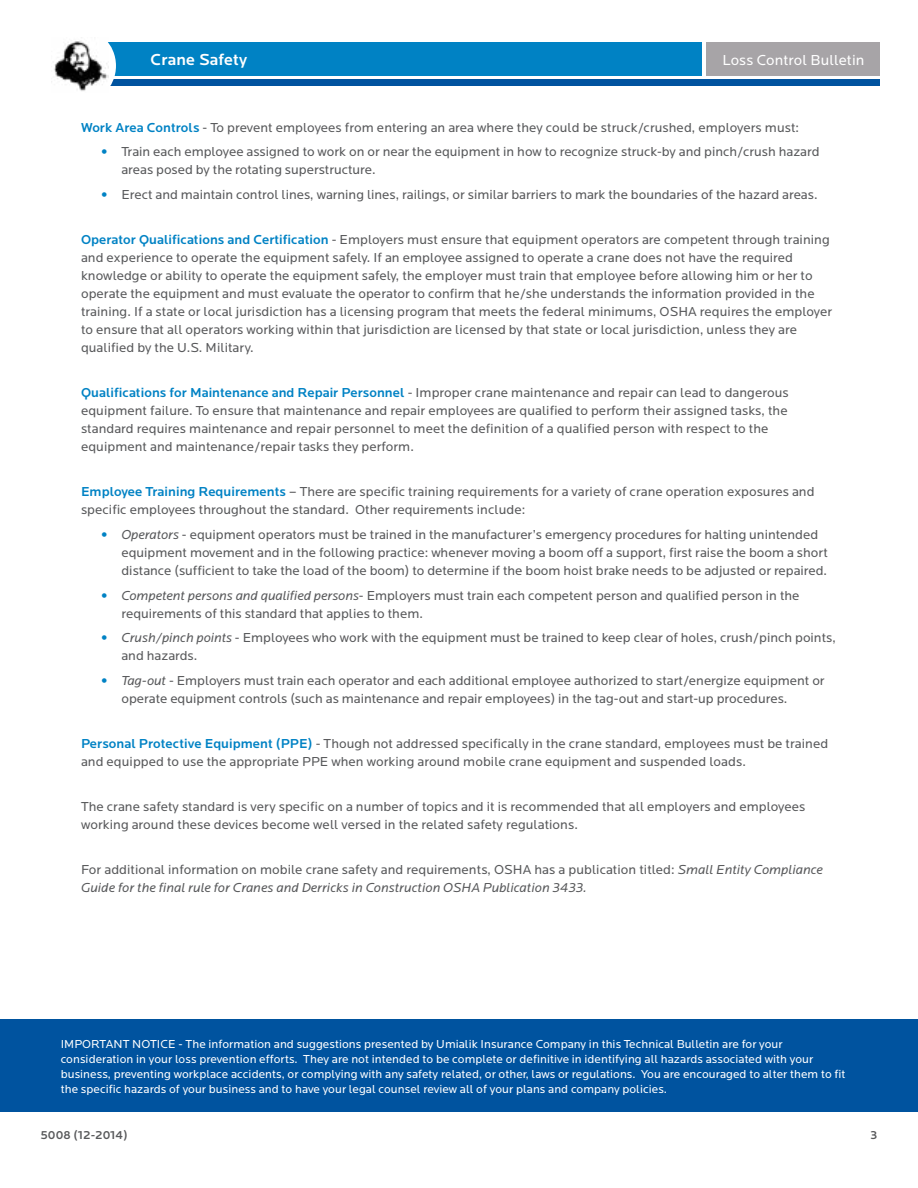
<style>
.page{position:relative;width:918px;height:1188px;background:#fff}
.page>*{position:absolute;margin:0;border:0;box-sizing:border-box;transform-origin:0 0}
.t1{font:500 16.5px "Locator";letter-spacing:.01em;color:#fff}
.t2{font:15px "Locator";letter-spacing:.01em;color:#fff}
.t3{font:13.5px/18px "Locator";letter-spacing:.005em;color:#58595b}
.t4{font:italic 13.5px/18px "Locator";letter-spacing:.005em;color:#58595b}
.t5{font:12px/15px "Locator";letter-spacing:.005em;color:#fff}
.t6{font:500 12px "Locator";letter-spacing:.005em;color:#58595b}
.s1{font-weight:500;color:#0082c4}
.s2{font-weight:700;font-size:21px;color:#0082c4}
.s3{font-style:italic}
.s4{font-style:normal}
</style>
<div class="page">
<div style="left:0;top:1019px;width:918px;height:93px;background:#00539f"></div>
<div style="left:706px;top:42px;width:174px;height:34px;background:#a7a4a7"></div>
<div style="left:97px;top:42px;width:605px;height:34px;background:#0082c4"></div>
<div style="left:97px;top:79px;width:783px;height:7px;background:#00539f"></div>
<div style="left:38px;top:27px;width:78px;height:78px;background:#fff;border-radius:50%"></div>
<img style="left:51px;top:37px;width:57px;height:54px">
<p class="t1" style="left:151px;top:51px;width:98px">Crane Safety</p>
<p class="t2" style="left:723px;top:52px;width:143px">Loss Control Bulletin</p>
<p class="t3" style="left:81px;top:119px;width:720px"><span class="s1">Work Area Controls</span> - To prevent employees from entering an area where they could be struck/crushed, employers must:</p>
<p class="t3" style="left:122px;top:143px;width:700px;text-indent:-20px"><span class="s2">•</span> Train each employee assigned to work on or near the equipment in how to recognize struck-by and pinch/crush hazard areas posed by the rotating superstructure.</p>
<p class="t3" style="left:101px;top:186px;width:718px"><span class="s2">•</span> Erect and maintain control lines, warning lines, railings, or similar barriers to mark the boundaries of the hazard areas.</p>
<p class="t3" style="left:81px;top:231px;width:753px"><span class="s1">Operator Qualifications and Certification</span> - Employers must ensure that equipment operators are competent through training and experience to operate the equipment safely. If an employee assigned to operate a crane does not have the required knowledge or ability to operate the equipment safely, the employer must train that employee before allowing him or her to operate the equipment and must evaluate the operator to confirm that he/she understands the information provided in the training. If a state or local jurisdiction has a licensing program that meets the federal minimums, OSHA requires the employer to ensure that all operators working within that jurisdiction are licensed by that state or local jurisdiction, unless they are qualified by the U.S. Military.</p>
<p class="t3" style="left:81px;top:384px;width:709px"><span class="s1">Qualifications for Maintenance and Repair Personnel</span> - Improper crane maintenance and repair can lead to dangerous equipment failure. To ensure that maintenance and repair employees are qualified to perform their assigned tasks, the standard requires maintenance and repair personnel to meet the definition of a qualified person with respect to the equipment and maintenance/repair tasks they perform.</p>
<p class="t3" style="left:81px;top:483px;width:735px"><span class="s1">Employee Training Requirements</span> – There are specific training requirements for a variety of crane operation exposures and specific employees throughout the standard. Other requirements include:</p>
<p class="t3" style="left:122px;top:526px;width:708px;text-indent:-20px"><span class="s2">•</span> <span class="s3">Operators</span> - equipment operators must be trained in the manufacturer’s emergency procedures for halting unintended equipment movement and in the following practice: whenever moving a boom off a support, first raise the boom a short distance (sufficient to take the load of the boom) to determine if the boom hoist brake needs to be adjusted or repaired.</p>
<p class="t3" style="left:122px;top:587px;width:680px;text-indent:-20px"><span class="s2">•</span> <span class="s3">Competent persons and qualified persons</span>- Employers must train each competent person and qualified person in the requirements of this standard that applies to them.</p>
<p class="t3" style="left:122px;top:629px;width:716px;text-indent:-20px"><span class="s2">•</span> <span class="s3">Crush/pinch points</span> - Employees who work with the equipment must be trained to keep clear of holes, crush/pinch points, and hazards.</p>
<p class="t3" style="left:122px;top:672px;width:705px;text-indent:-20px"><span class="s2">•</span> <span class="s3">Tag-out</span> - Employers must train each operator and each additional employee authorized to start/energize equipment or operate equipment controls (such as maintenance and repair employees) in the tag-out and start-up procedures.</p>
<p class="t3" style="left:81px;top:735px;width:749px"><span class="s1">Personal Protective Equipment (PPE)</span> - Though not addressed specifically in the crane standard, employees must be trained and equipped to use the appropriate PPE when working around mobile crane equipment and suspended loads.</p>
<p class="t3" style="left:81px;top:798px;width:726px">The crane safety standard is very specific on a number of topics and it is recommended that all employers and employees working around these devices become well versed in the related safety regulations.</p>
<p class="t4" style="left:81px;top:861px;width:743px"><span class="s4">For additional information on mobile crane safety and requirements, OSHA has a publication titled:</span> Small Entity Compliance<br>Guide for the final rule for Cranes and Derricks in Construction OSHA Publication 3433.</p>
<p class="t5" style="left:61px;top:1037px;width:786px">IMPORTANT NOTICE - The information and suggestions presented by Umialik Insurance Company in this Technical Bulletin are for your consideration in your loss prevention efforts. They are not intended to be complete or definitive in identifying all hazards associated with your business, preventing workplace accidents, or complying with any safety related, or other, laws or regulations. You are encouraged to alter them to fit the specific hazards of your business and to have your legal counsel review all of your plans and company policies.</p>
<p class="t6" style="left:40px;top:1128px;width:89px">5008 (12-2014)</p>
<p class="t6" style="left:871px;top:1128px;width:8px">3</p>
</div>
